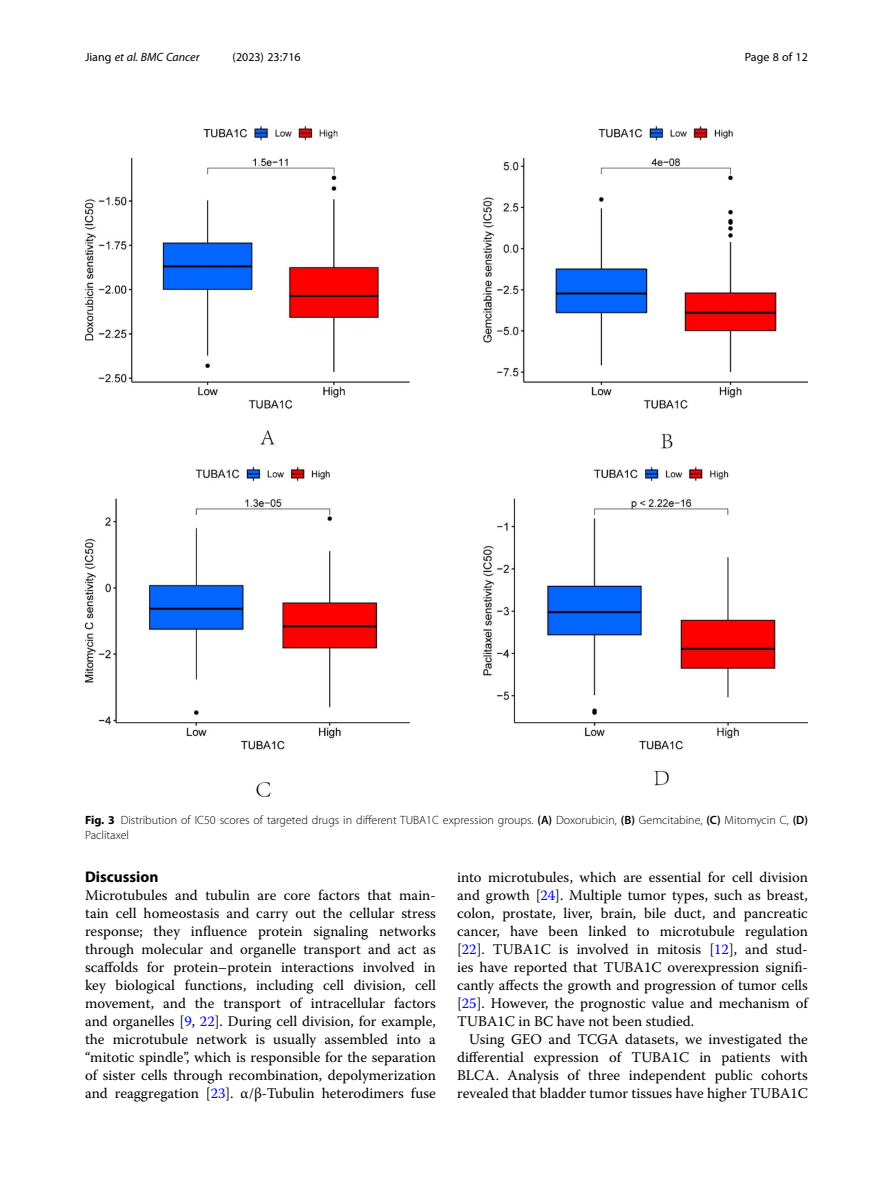
<style>
.page{position:relative;width:893px;height:1191px;background:#fff}
.page>*{position:absolute;margin:0;border:0;box-sizing:border-box;transform-origin:0 0}
.Head_1{font:700 15.45px "Myriad Pro";color:#000}
.Body_Text{font:14.7px/18px "Warnock Pro";color:#000;text-align:justify}
.Body_Text_Indent{font:14.7px/18px "Warnock Pro";color:#000;text-align:justify}
.Figure_Caption{font:300 12px/15px "Myriad Pro";color:#000}
.t1{font:12px "Myriad Pro";color:#000}
.t2{font:italic 12px "Myriad Pro";color:#000}
.s1{font-style:normal}
.s2{font-weight:700}
.s3{font-weight:600}
.s4{color:#00f}
</style>
<div class="page">
<img style="left:85px;top:126px;width:723px;height:671px">
<p class="t2" style="left:85px;top:50px;width:116px"><span class="s1">Jiang</span> et al. BMC Cancer</p>
<p class="t1" style="left:233px;top:50px;width:70px">(2023) 23:716</p>
<p class="t1" style="left:745px;top:50px;width:65px">Page 8 of 12</p>
<p class="Figure_Caption" style="left:85px;top:812px;width:724px"><span class="s2">Fig. 3</span> Distribution of IC50 scores of targeted drugs in different TUBA1C expression groups. <span class="s3">(A)</span> Doxorubicin, <span class="s3">(B)</span> Gemcitabine, <span class="s3">(C)</span> Mitomycin C, <span class="s3">(D)<br></span>Paclitaxel</p>
<p class="Head_1" style="left:85px;top:867px;width:75px">Discussion</p>
<p class="Body_Text" style="left:85px;top:886px;width:352px">Microtubules and tubulin are core factors that main&shy;tain cell homeostasis and carry out the cellular stress response; they influence protein signaling networks through molecular and organelle transport and act as scaffolds for protein–protein interactions involved in key biological functions, including cell division, cell movement, and the transport of intracellular factors and organelles [<span class="s4">9</span>, <span class="s4">22</span>]. During cell division, for example, the microtubule network is usually assembled into a “mitotic spindle”, which is responsible for the separation of sister cells through recombination, depolymerization and reaggregation [<span class="s4">23</span>]. α/β-Tubulin heterodimers fuse</p>
<p class="Body_Text" style="left:457px;top:868px;width:352px">into microtubules, which are essential for cell division and growth [<span class="s4">24</span>]. Multiple tumor types, such as breast, colon, prostate, liver, brain, bile duct, and pancreatic cancer, have been linked to microtubule regulation [<span class="s4">22</span>]. TUBA1C is involved in mitosis [<span class="s4">12</span>], and stud&shy;ies have reported that TUBA1C overexpression signifi&shy;cantly affects the growth and progression of tumor cells [<span class="s4">25</span>]. However, the prognostic value and mechanism of TUBA1C in BC have not been studied.</p>
<p class="Body_Text_Indent" style="left:457px;top:1030px;width:352px;text-indent:12px">Using GEO and TCGA datasets, we investigated the differential expression of TUBA1C in patients with BLCA. Analysis of three independent public cohorts revealed that bladder tumor tissues have higher TUBA1C</p>
</div>
